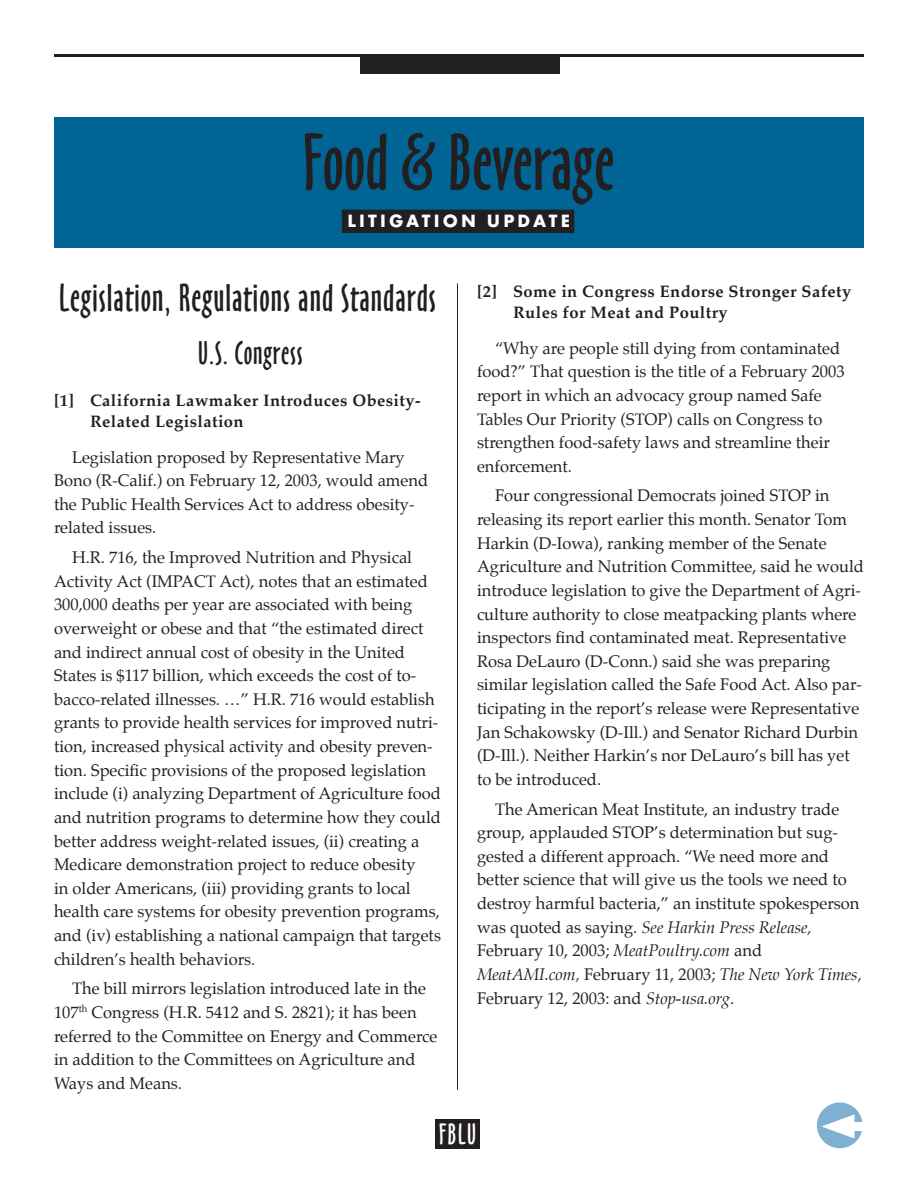
<style>
.page{position:relative;width:918px;height:1188px;background:#fff}
.page>*{position:absolute;margin:0;border:0;box-sizing:border-box;transform-origin:0 0}
.t1{font:74.1px "Oz Handicraft BT";color:#231f20}
.Section_Head{font:36px "Oz Handicraft BT";letter-spacing:.025em;color:#231f20}
.Subheads{font:30px "Oz Handicraft BT";letter-spacing:.025em;color:#231f20}
.t2{font:27px "Oz Handicraft BT";color:#fff}
.t3{font:700 18.45px "Futura T";letter-spacing:.17em;color:#fff}
.Body_Copy{font:16.5px/23.7px "Palatino";color:#231f20}
.Sub_Sub{font:700 16.5px/21px "Palatino";letter-spacing:.025em;color:#231f20}
.s1{font-style:italic}
</style>
<div class="page">
<div style="left:54px;top:117px;width:810px;height:131px;background:#006494"></div>
<div style="left:360px;top:54px;width:200px;height:20px;background:#231f20"></div>
<div style="left:342px;top:210px;width:232px;height:23px;background:#231f20"></div>
<hr style="left:54px;top:54px;width:810px;height:3px;background:#231f20">
<hr style="left:457px;top:283px;width:1px;height:807px;background:#231f20">
<div style="left:435px;top:1119px;width:45px;height:29px;background:#231f20"></div>
<div style="left:817px;top:1102px;width:46px;height:46px;background:#80b0cf;border-radius:50%"></div>
<div style="left:841px;top:1122px;width:23px;height:9px;background:#fff"></div>
<svg style="left:821px;top:1114px;width:33px;height:25px"></svg>
<p class="t1" style="left:303px;top:120px;width:313px">Food &amp; Beverage</p>
<p class="t3" style="left:347px;top:209px;width:224px">LITIGATION UPDATE</p>
<p class="Section_Head" style="left:59px;top:277px;width:379px">Legislation, Regulations and Standards</p>
<p class="Subheads" style="left:198px;top:336px;width:106px">U.S. Congress</p>
<p class="Sub_Sub" style="left:90px;top:391px;width:332px;text-indent:-36px">[1] California Lawmaker Introduces Obesity-<br>Related Legislation</p>
<p class="Body_Copy" style="left:54px;top:446px;width:376px;text-indent:18px">Legislation proposed by Representative Mary Bono (R-Calif.) on February 12, 2003, would amend the Public Health Services Act to address obesity&shy;related issues.</p>
<p class="Body_Copy" style="left:54px;top:547px;width:389px;text-indent:18px">H.R. 716, the Improved Nutrition and Physical Activity Act (IMPACT Act), notes that an estimated 300,000 deaths per year are associated with being overweight or obese and that “the estimated direct and indirect annual cost of obesity in the United States is $117 billion, which exceeds the cost of to&shy;bacco-related illnesses. …” H.R. 716 would establish grants to provide health services for improved nutri&shy;tion, increased physical activity and obesity preven&shy;tion. Specific provisions of the proposed legislation include (i) analyzing Department of Agriculture food and nutrition programs to determine how they could better address weight-related issues, (ii) creating a Medicare demonstration project to reduce obesity<br>in older Americans, (iii) providing grants to local health care systems for obesity prevention programs, and (iv) establishing a national campaign that targets children’s health behaviors.</p>
<p class="Body_Copy" style="left:54px;top:978px;width:385px;text-indent:18px">The bill mirrors legislation introduced late in the 107<sup>th</sup> Congress (H.R. 5412 and S. 2821); it has been referred to the Committee on Energy and Commerce in addition to the Committees on Agriculture and Ways and Means.</p>
<p class="Sub_Sub" style="left:513px;top:282px;width:340px;text-indent:-36px">[2] Some in Congress Endorse Stronger Safety<br>Rules for Meat and Poultry</p>
<p class="Body_Copy" style="left:477px;top:338px;width:369px;text-indent:18px">“Why are people still dying from contaminated food?” That question is the title of a February 2003 report in which an advocacy group named Safe Tables Our Priority (STOP) calls on Congress to strengthen food-safety laws and streamline their enforcement.</p>
<p class="Body_Copy" style="left:477px;top:485px;width:388px;text-indent:18px">Four congressional Democrats joined STOP in releasing its report earlier this month. Senator Tom Harkin (D-Iowa), ranking member of the Senate Agriculture and Nutrition Committee, said he would introduce legislation to give the Department of Agri&shy;culture authority to close meatpacking plants where inspectors find contaminated meat. Representative Rosa DeLauro (D-Conn.) said she was preparing similar legislation called the Safe Food Act. Also par&shy;ticipating in the report’s release were Representative Jan Schakowsky (D-Ill.) and Senator Richard Durbin (D-Ill.). Neither Harkin’s nor DeLauro’s bill has yet to be introduced.</p>
<p class="Body_Copy" style="left:477px;top:798px;width:386px;text-indent:18px">The American Meat Institute, an industry trade group, applauded STOP’s determination but sug&shy;gested a different approach. “We need more and better science that will give us the tools we need to destroy harmful bacteria,” an institute spokesperson was quoted as saying. <span class="s1">See Harkin Press Release, </span>February 10, 2003; <span class="s1">MeatPoultry.com</span> and <span class="s1">MeatAMI.com,</span> February 11, 2003; <span class="s1">The New York Times, </span>February 12, 2003: and <span class="s1">Stop-usa.org</span>.</p>
<p class="t2" style="left:439px;top:1119px;width:39px">FBLU</p>
</div>
